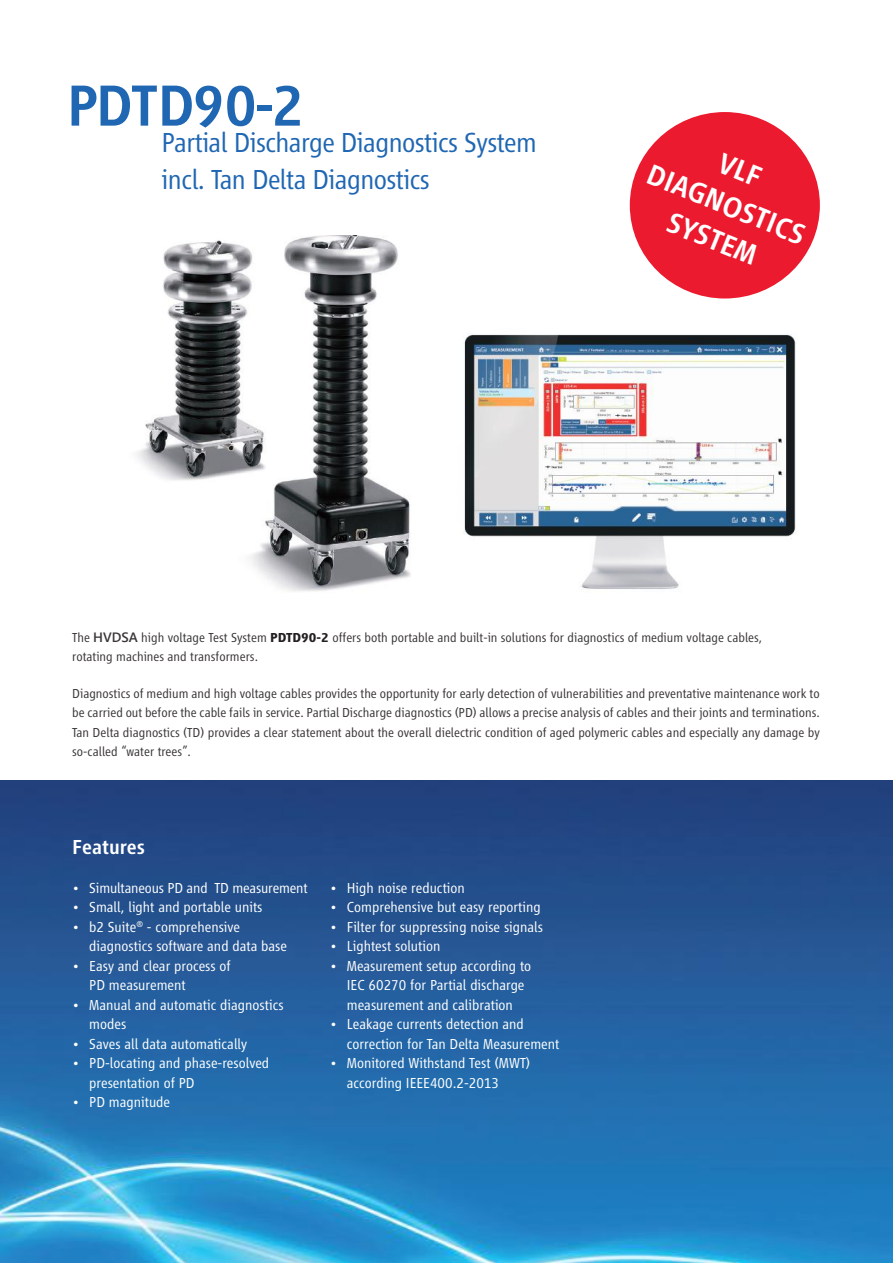
<style>
.page{position:relative;width:893px;height:1263px;background:#fff}
.page>*{position:absolute;margin:0;border:0;box-sizing:border-box;transform-origin:0 0}
.t1{font:500 60px "Vialog LT Std";letter-spacing:-.03em;color:#2067b3}
.t2{font:500 30px/37px "Vialog LT Std";color:#fff;text-align:center}
.t3{font:300 28.5px/37px "Vialog LT Std";letter-spacing:-.02em;color:#2067b3}
.t4{font:500 21px "Vialog LT Std";color:#fff}
.t5{font:300 15px/19.5px "Vialog LT Std";color:#fff}
.t6{font:300 13.5px/19.5px "Vialog LT Std";color:#393535;text-align:justify}
.s1{font-family:"Segoe UI";font-weight:600}
.s2{font-weight:700;color:#241f1f}
</style>
<div class="page">
<img style="left:0;top:780px;width:893px;height:483px">
<div style="left:630px;top:112px;width:190px;height:186px;background:#ec1a2e;border-radius:50%"></div>
<img style="left:137px;top:236px;width:274px;height:355px">
<img style="left:464px;top:334px;width:333px;height:255px">
<h1 class="t1" style="left:67px;top:73px;width:239px">PDTD90-2</h1>
<h3 class="t3" style="left:162px;top:123px;width:377px">Partial Discharge Diagnostics System incl. Tan Delta Diagnostics</h3>
<h2 class="t2" style="left:669px;top:121px;width:170px;rotate:22deg">VLF<br>DIAGNOSTICS<br>SYSTEM</h2>
<p class="t6" style="left:72px;top:627px;width:692px">The <span class="s1">HVDSA</span> high voltage Test System <span class="s2">PDTD90-2</span> offers both portable and built-in solutions for diagnostics of medium voltage cables,</p>
<p class="t6" style="left:72px;top:647px;width:187px">rotating machines and transformers.</p>
<p class="t6" style="left:72px;top:683px;width:749px">Diagnostics of medium and high voltage cables provides the opportunity for early detection of vulnerabilities and preventative maintenance work to be carried out before the cable fails in service. Partial Discharge diagnostics (PD) allows a precise analysis of cables and their joints and terminations.<br>Tan Delta diagnostics (TD) provides a clear statement about the overall dielectric condition of aged polymeric cables and especially any damage by so-called “water trees”.</p>
<h3 class="t4" style="left:72px;top:835px;width:74px">Features</h3>
<p class="t5" style="left:72px;top:878px;width:237px">• Simultaneous PD and TD measurement</p>
<p class="t5" style="left:72px;top:897px;width:192px">• Small, light and portable units</p>
<p class="t5" style="left:89px;top:917px;width:199px;text-indent:-17px">• b2 Suite<sup>®</sup> - comprehensive diagnostics software and data base</p>
<p class="t5" style="left:89px;top:956px;width:143px;text-indent:-17px">• Easy and clear process of<br>PD measurement</p>
<p class="t5" style="left:89px;top:995px;width:196px;text-indent:-17px">• Manual and automatic diagnostics modes</p>
<p class="t5" style="left:72px;top:1034px;width:176px">• Saves all data automatically</p>
<p class="t5" style="left:89px;top:1053px;width:181px;text-indent:-17px">• PD-locating and phase-resolved presentation of PD</p>
<p class="t5" style="left:72px;top:1092px;width:99px">• PD magnitude</p>
<p class="t5" style="left:330px;top:878px;width:137px">• High noise reduction</p>
<p class="t5" style="left:330px;top:897px;width:212px">• Comprehensive but easy reporting</p>
<p class="t5" style="left:330px;top:917px;width:215px">• Filter for suppressing noise signals</p>
<p class="t5" style="left:330px;top:936px;width:112px">• Lightest solution</p>
<p class="t5" style="left:347px;top:956px;width:186px;text-indent:-17px">• Measurement setup according to<br>IEC 60270 for Partial discharge measurement and calibration</p>
<p class="t5" style="left:347px;top:1014px;width:214px;text-indent:-17px">• Leakage currents detection and correction for Tan Delta Measurement</p>
<p class="t5" style="left:347px;top:1053px;width:185px;text-indent:-17px">• Monitored Withstand Test (MWT) according IEEE400.2-2013</p>
</div>
